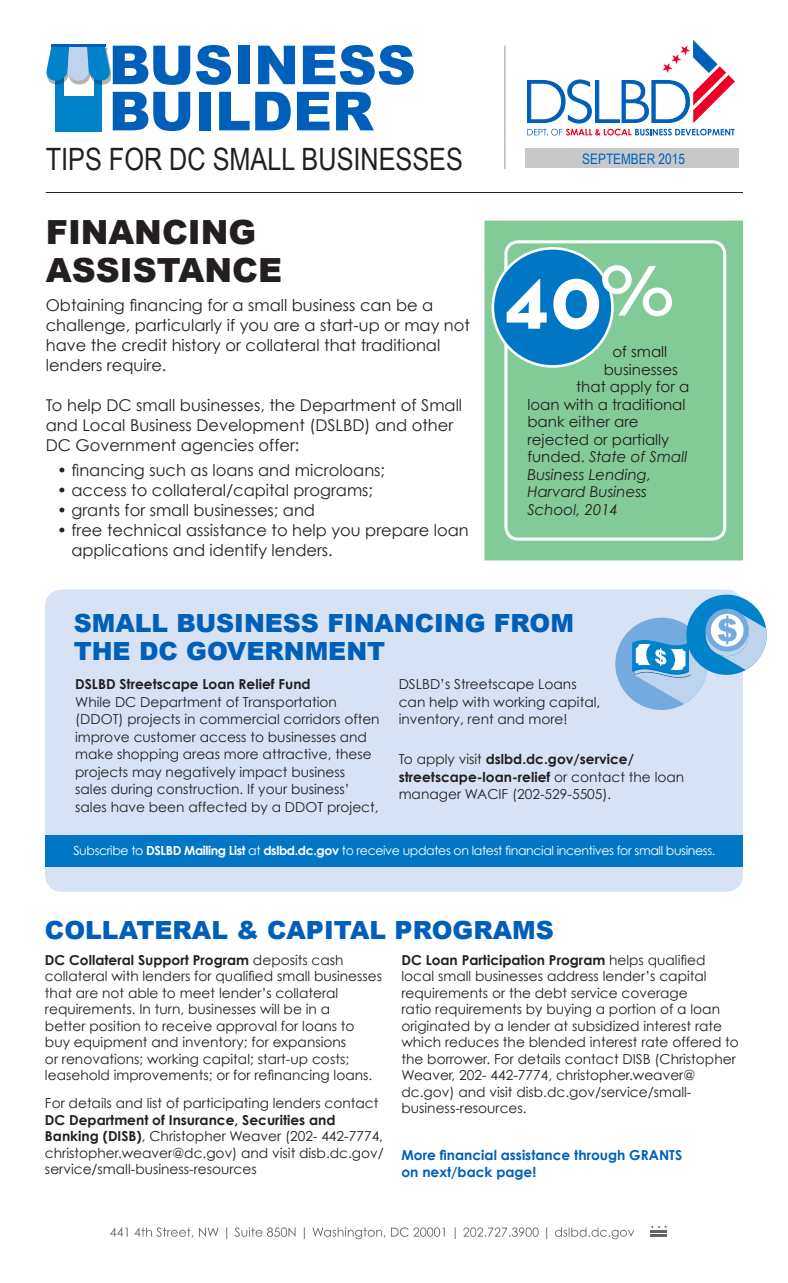
<style>
.page{position:relative;width:788px;height:1283px;background:#fff}
.page>*{position:absolute;margin:0;border:0;box-sizing:border-box;transform-origin:0 0}
.t1{font:900 53.88px/46.1px "Arial";color:#005fb9}
.t2{font:900 33.25px/37.5px "Arial";color:#231f20}
.t3{font:30.75px "Arial Narrow";color:#231f20}
.t4{font:900 25px/28.8px "Arial";color:#005fb9}
.t5{font:16.25px/20px "Century Gothic";color:#231f20}
.t6{font:15px "Century Gothic";color:#231f20}
.t7{font:italic 15px "Century Gothic";color:#231f20}
.t8{font:14.38px "Arial Narrow";color:#005fb9}
.t9{font:13.75px/16.5px "Century Gothic";color:#231f20}
.t10{font:700 13.75px/16.5px "Century Gothic";color:#005fb9}
.t11{font:700 13.75px "Century Gothic";color:#231f20}
.t12{font:12.5px "Century Gothic";letter-spacing:-.03em;color:#fff}
.s1{font-style:normal}
.s2{font-weight:700}
</style>
<div class="page">
<svg style="left:527px;top:40px;width:208px;height:95px"></svg>
<hr style="left:46px;top:192px;width:696px;height:1px;background:#231f20">
<hr style="left:504px;top:46px;width:1px;height:123px;background:#939598">
<div style="left:525px;top:148px;width:213px;height:19px;background:#c7c8ca"></div>
<div style="left:56px;top:70px;width:46px;height:62px;background:#0083cb"></div>
<div style="left:64px;top:70px;width:29px;height:26px;background:#fff"></div>
<div style="left:48px;top:48px;width:63px;height:36px;background:#231f20;opacity:.34"></div>
<svg style="left:46px;top:47px;width:65px;height:34px;background:#54a6d6"></svg>
<hr style="left:51px;top:44px;width:55px;height:3px;background:#005fb9">
<svg style="left:110px;top:1227px;width:524px;height:12px"></svg>
<div style="left:484px;top:220px;width:258px;height:340px;background:#82ca98"></div>
<svg style="left:651px;top:1225px;width:16px;height:3px"></svg>
<hr style="left:650px;top:1229px;width:17px;height:3px;background:#636366">
<hr style="left:650px;top:1234px;width:17px;height:3px;background:#636366">
<div style="left:504px;top:240px;width:222px;height:300px;border:3px solid #fff;border-radius:12px"></div>
<div style="left:45px;top:589px;width:697px;height:302px;background:#d7e3f4;border-radius:17px"></div>
<div style="left:493px;top:248px;width:119px;height:118px;background:#0076c4;border-radius:50%"></div>
<div style="left:491px;top:247px;width:122px;height:121px;border:3px solid #fff;border-radius:50%"></div>
<div style="left:615px;top:617px;width:92px;height:93px;background:#74aadd;border-radius:50%"></div>
<div style="left:686px;top:594px;width:80px;height:81px;background:#0083cb;border-radius:50%"></div>
<div style="left:705px;top:609px;width:43px;height:42px;background:#74aadd;border-radius:50%"></div>
<svg style="left:632px;top:613px;width:134px;height:91px"></svg>
<svg style="left:506px;top:265px;width:166px;height:64px"></svg>
<div style="left:45px;top:835px;width:697px;height:32px;background:#0076c4"></div>
<p class="t1" style="left:109px;top:40px;width:308px">BUSINESS<br>BUILDER</p>
<p class="t3" style="left:46px;top:136px;width:418px">TIPS FOR DC SMALL BUSINESSES</p>
<p class="t8" style="left:582px;top:148px;width:104px">SEPTEMBER 2015</p>
<p class="t2" style="left:46px;top:213px;width:238px">FINANCING<br>ASSISTANCE</p>
<p class="t5" style="left:46px;top:294px;width:425px">Obtaining financing for a small business can be a challenge, particularly if you are a start-up or may not have the credit history or collateral that traditional lenders require.</p>
<p class="t5" style="left:46px;top:394px;width:418px">To help DC small businesses, the Department of Small and Local Business Development (DSLBD) and other<br>DC Government agencies offer:</p>
<p class="t5" style="left:57px;top:460px;width:329px">• financing such as loans and microloans;</p>
<p class="t5" style="left:57px;top:480px;width:317px">• access to collateral/capital programs;</p>
<p class="t5" style="left:57px;top:500px;width:259px">• grants for small businesses; and</p>
<p class="t5" style="left:71px;top:520px;width:399px;text-indent:-14px">• free technical assistance to help you prepare loan applications and identify lenders.</p>
<p class="t6" style="left:612px;top:343px;width:56px">of small</p>
<p class="t6" style="left:603px;top:360px;width:76px">businesses</p>
<p class="t6" style="left:576px;top:378px;width:115px">that apply for a</p>
<p class="t6" style="left:527px;top:395px;width:160px">loan with a traditional</p>
<p class="t6" style="left:527px;top:413px;width:113px">bank either are</p>
<p class="t6" style="left:527px;top:430px;width:143px">rejected or partially</p>
<p class="t7" style="left:527px;top:448px;width:161px"><span class="s1">funded.</span> State of Small</p>
<p class="t7" style="left:527px;top:465px;width:125px">Business Lending,</p>
<p class="t7" style="left:527px;top:483px;width:121px">Harvard Business</p>
<p class="t7" style="left:527px;top:500px;width:92px">School, 2014</p>
<p class="t4" style="left:74px;top:607px;width:502px">SMALL BUSINESS FINANCING FROM<br>THE DC GOVERNMENT</p>
<p class="t11" style="left:75px;top:675px;width:237px">DSLBD Streetscape Loan Relief Fund</p>
<p class="t9" style="left:75px;top:693px;width:306px;line-height:17.5px">While DC Department of Transportation (DDOT) projects in commercial corridors often improve customer access to businesses and make shopping areas more attractive, these projects may negatively impact business sales during construction. If your business’ sales have been affected by a DDOT project,</p>
<p class="t9" style="left:398px;top:675px;width:203px;line-height:17.5px">DSLBD’s Streetscape Loans can help with working capital, inventory, rent and more!</p>
<p class="t9" style="left:398px;top:750px;width:287px;line-height:17.5px">To apply visit <span class="s2">dslbd.dc.gov/service/ streetscape-loan-relief</span> or contact the loan manager WACIF (202-529-5505).</p>
<p class="t12" style="left:73px;top:842px;width:643px">Subscribe to <span class="s2">DSLBD Mailing List</span> at <span class="s2">dslbd.dc.gov</span> to receive updates on latest financial incentives for small business.</p>
<p class="t4" style="left:45px;top:915px;width:510px">COLLATERAL &amp; CAPITAL PROGRAMS</p>
<p class="t9" style="left:45px;top:951px;width:339px"><span class="s2">DC Collateral Support Program</span> deposits cash collateral with lenders for qualified small businesses that are not able to meet lender’s collateral requirements. In turn, businesses will be in a<br>better position to receive approval for loans to buy equipment and inventory; for expansions<br>or renovations; working capital; start-up costs; leasehold improvements; or for refinancing loans.</p>
<p class="t9" style="left:45px;top:1094px;width:340px">For details and list of participating lenders contact <span class="s2">DC Department of Insurance, Securities and Banking (DISB)</span>, Christopher Weaver (202- 442-7774, christopher.weaver@dc.gov) and visit disb.dc.gov/ service/small-business-resources</p>
<p class="t9" style="left:401px;top:951px;width:339px"><span class="s2">DC Loan Participation Program</span> helps qualified local small businesses address lender’s capital requirements or the debt service coverage<br>ratio requirements by buying a portion of a loan originated by a lender at subsidized interest rate which reduces the blended interest rate offered to the borrower. For details contact DISB (Christopher Weaver, 202- 442-7774, christopher.weaver@ dc.gov) and visit disb.dc.gov/service/small&shy;business-resources.</p>
<p class="t10" style="left:401px;top:1146px;width:282px">More financial assistance through GRANTS on next/back page!</p>
</div>
